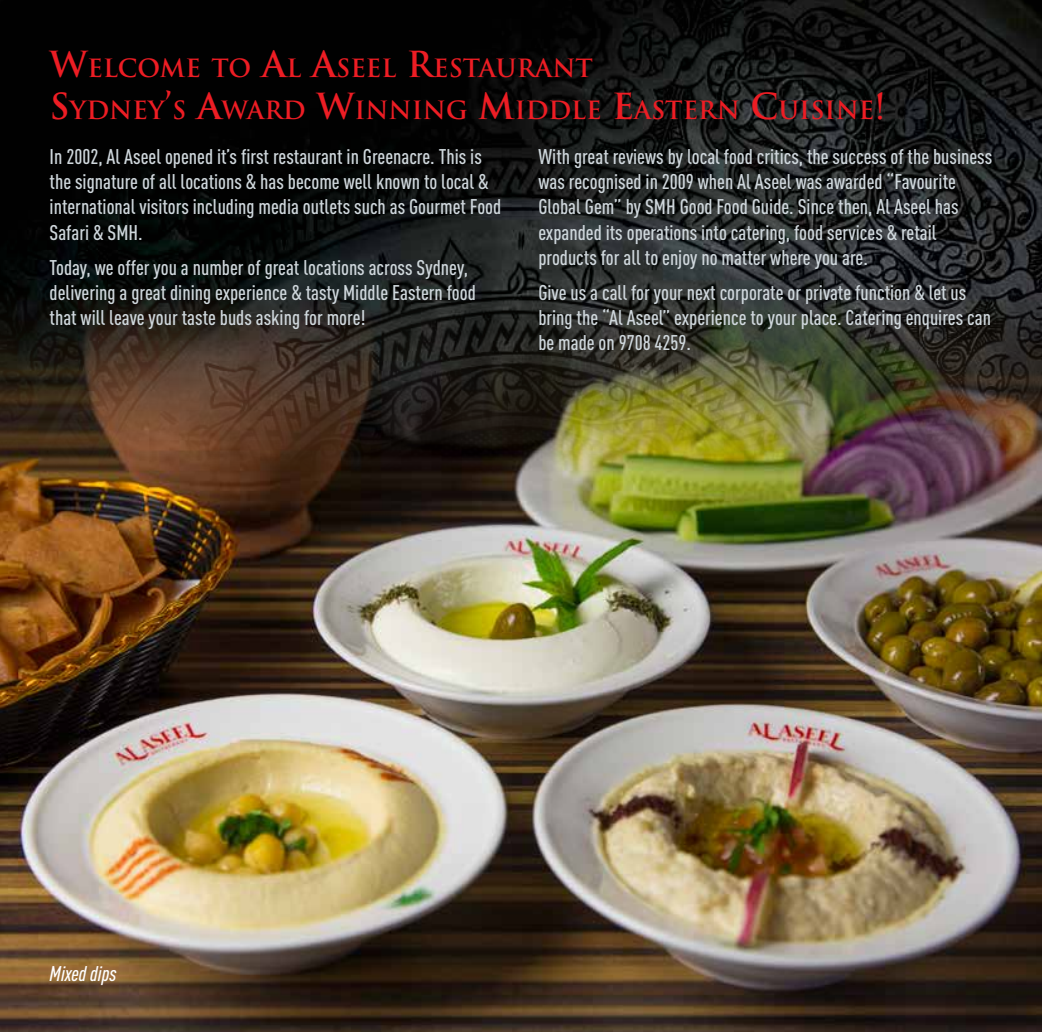
<style>
.page{position:relative;width:1042px;height:1032px;background:#fff}
.page>*{position:absolute;margin:0;border:0;box-sizing:border-box;transform-origin:0 0}
.t1{font:700 24.5px/42px "Trajan";color:#ed1d24}
.t2{font:500 condensed 21px/25.2px "DINOT";color:#cfd7dc}
.t3{font:italic 500 condensed 21px "DINOT";color:#fff}
.s1{font-size:35px}
</style>
<div class="page">
<img style="left:0;top:568px;width:1042px;height:464px">
<img style="left:0;top:0;width:1042px;height:568px">
<p class="t1" style="left:50px;top:47px;width:545px"><span class="s1">W</span>ELCOME TO <span class="s1">A</span>L <span class="s1">A</span>SEEL <span class="s1">R</span>ESTAURANT<br><span class="s1">S</span>YDNEY<span class="s1">’</span>S <span class="s1">A</span>WAR</p>
<p class="t1" style="left:283px;top:89px;width:604px">D <span class="s1">W</span>INNING <span class="s1">M</span>IDDLE <span class="s1">E</span>ASTERN <span class="s1">C</span>UISINE<span class="s1">!</span></p>
<p class="t2" style="left:50px;top:144px;width:453px">In 2002, Al Aseel opened it’s first restaurant in Greenacre. This is the signature of all locations &amp; has become well known to local &amp; international visitors including media outlets such as Gourmet Food Safari &amp; SMH.</p>
<p class="t2" style="left:50px;top:254px;width:428px">Today, we offer you a number of great locations across Sydney, delivering a great dining experience &amp; tasty Middle Eastern food that will leave your taste buds asking for more!</p>
<p class="t2" style="left:538px;top:144px;width:455px">With great reviews by local food critics, the success of the business was recognised in 2009 when Al Aseel was awarded “Favourite Global Gem” by SMH Good Food Guide. Since then, Al Aseel has expanded its operations into catering, food services &amp; retail products for all to enjoy no matter where you are.</p>
<p class="t2" style="left:538px;top:279px;width:454px">Give us a call for your next corporate or private function &amp; let us bring the “Al Aseel” experience to your place. Catering enquires can be made on 9708 4259.</p>
<p class="t3" style="left:50px;top:961px;width:68px">Mixed dips</p>
</div>
